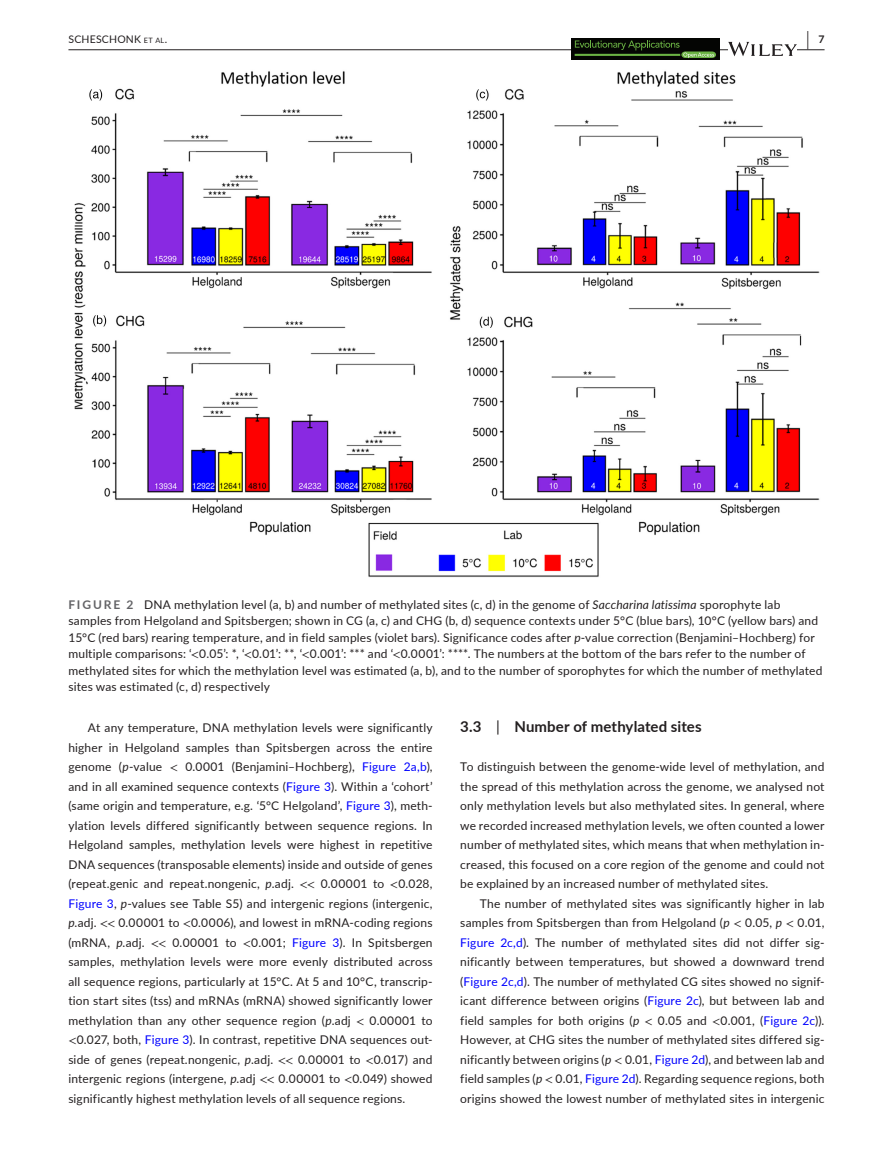
<style>
.page{position:relative;width:893px;height:1174px;background:#fff}
.page>*{position:absolute;margin:0;border:0;box-sizing:border-box;transform-origin:0 0}
.t1{font:700 19.5px "Lato";color:#231f20;scale:.43 1}
.t2{font:700 15px "Lato";letter-spacing:.01em;color:#231f20}
.t3{font:12px/19.5px "Lato";letter-spacing:.015em;color:#231f20;text-align:justify}
.t4{font:10.5px "Lato";letter-spacing:.02em;color:#231f20}
.s1{font-size:7.35px}
.s2{font-weight:700;color:#636366}
.s3{font-style:italic}
.s4{font-family:"STIX"}
.s5{color:#00f}
.s6{font-weight:400}
</style>
<div class="page">
<hr style="left:68px;top:49px;width:756px;height:1px;background:#231f20">
<div style="left:571px;top:38px;width:149px;height:22px;background:#040503"></div>
<svg style="left:575px;top:40px;width:141px;height:18px"></svg>
<svg style="left:728px;top:42px;width:69px;height:14px"></svg>
<img style="left:74px;top:71px;width:746px;height:506px">
<p class="t4" style="left:68px;top:31px;width:100px">SCHESCHONK <span class="s1">et al</span>.</p>
<h1 class="t1" style="left:807px;top:25px;width:43px">| <sup>7</sup></h1>
<p class="t3" style="left:68px;top:595px;width:755px;line-height:16.5px;text-align:left"><span class="s2">FIGURE 2</span> DNA methylation level (a, b) and number of methylated sites (c, d) in the genome of <span class="s3">Saccharina latissima</span> sporophyte lab samples from Helgoland and Spitsbergen; shown in CG (a, c) and CHG (b, d) sequence contexts under 5°C (blue bars), 10°C (yellow bars) and 15°C (red bars) rearing temperature, and in field samples (violet bars). Significance codes after <span class="s3">p</span>-value correction (Benjamini–Hochberg) for multiple comparisons: ‘<span class="s4">&lt;</span>0.05’: *, ‘<span class="s4">&lt;</span>0.01’: **, ‘<span class="s4">&lt;</span>0.001’: *** and ‘<span class="s4">&lt;</span>0.0001’: ****. The numbers at the bottom of the bars refer to the number of methylated sites for which the methylation level was estimated (a, b), and to the number of sporophytes for which the number of methylated sites was estimated (c, d) respectively</p>
<p class="t3" style="left:68px;top:717px;width:366px;text-indent:20px">At any temperature, DNA methylation levels were significantly higher in Helgoland samples than Spitsbergen across the entire genome (<span class="s3">p</span>-value <span class="s4">&lt;</span> 0.0001 (Benjamini–Hochberg), <span class="s5">Figure 2a,b</span>), and in all examined sequence contexts (<span class="s5">Figure 3</span>). Within a ‘cohort’ (same origin and temperature, e.g. ‘5°C Helgoland’, <span class="s5">Figure 3</span>), meth&shy;ylation levels differed significantly between sequence regions. In Helgoland samples, methylation levels were highest in repetitive DNA sequences (transposable elements) inside and outside of genes (repeat.genic and repeat.nongenic, <span class="s3">p</span>.adj. <span class="s4">&lt;&lt;</span> 0.00001 to <span class="s4">&lt;</span>0.028, <span class="s5">Figure 3</span>, <span class="s3">p</span>-values see Table S5) and intergenic regions (intergenic, <span class="s3">p</span>.adj. <span class="s4">&lt;&lt;</span> 0.00001 to <span class="s4">&lt;</span>0.0006), and lowest in mRNA-coding regions (mRNA, <span class="s3">p</span>.adj. <span class="s4">&lt;&lt;</span> 0.00001 to <span class="s4">&lt;</span>0.001; <span class="s5">Figure 3</span>). In Spitsbergen samples, methylation levels were more evenly distributed across all sequence regions, particularly at 15°C. At 5 and 10°C, transcrip&shy;tion start sites (tss) and mRNAs (mRNA) showed significantly lower methylation than any other sequence region (<span class="s3">p</span>.adj <span class="s4">&lt;</span> 0.00001 to <span class="s4">&lt;</span>0.027, both, <span class="s5">Figure 3</span>). In contrast, repetitive DNA sequences out&shy;side of genes (repeat.nongenic, <span class="s3">p</span>.adj. <span class="s4">&lt;&lt;</span> 0.00001 to <span class="s4">&lt;</span>0.017) and intergenic regions (intergene, <span class="s3">p</span>.adj <span class="s4">&lt;&lt;</span> 0.00001 to <span class="s4">&lt;</span>0.049) showed significantly highest methylation levels of all sequence regions.</p>
<p class="t2" style="left:460px;top:716px;width:243px">3.3 <span class="s6">|</span> Number of methylated sites</p>
<p class="t3" style="left:460px;top:756px;width:366px">To distinguish between the genome-wide level of methylation, and the spread of this methylation across the genome, we analysed not only methylation levels but also methylated sites. In general, where we recorded increased methylation levels, we often counted a lower number of methylated sites, which means that when methylation in&shy;creased, this focused on a core region of the genome and could not be explained by an increased number of methylated sites.</p>
<p class="t3" style="left:460px;top:893px;width:366px;text-indent:20px">The number of methylated sites was significantly higher in lab samples from Spitsbergen than from Helgoland (<span class="s3">p</span> <span class="s4">&lt;</span> 0.05, <span class="s3">p</span> <span class="s4">&lt;</span> 0.01, <span class="s5">Figure 2c,d</span>). The number of methylated sites did not differ sig&shy;nificantly between temperatures, but showed a downward trend (<span class="s5">Figure 2c,d</span>). The number of methylated CG sites showed no signif&shy;icant difference between origins (<span class="s5">Figure 2c</span>), but between lab and field samples for both origins (<span class="s3">p</span> <span class="s4">&lt;</span> 0.05 and <span class="s4">&lt;</span>0.001, (<span class="s5">Figure 2c</span>)).<br>However, at CHG sites the number of methylated sites differed sig&shy;nificantly between origins (<span class="s3">p</span> <span class="s4">&lt;</span> 0.01, <span class="s5">Figure 2d</span>), and between lab and field samples (<span class="s3">p</span> <span class="s4">&lt;</span> 0.01, <span class="s5">Figure 2d</span>). Regarding sequence regions, both origins showed the lowest number of methylated sites in intergenic</p>
</div>
